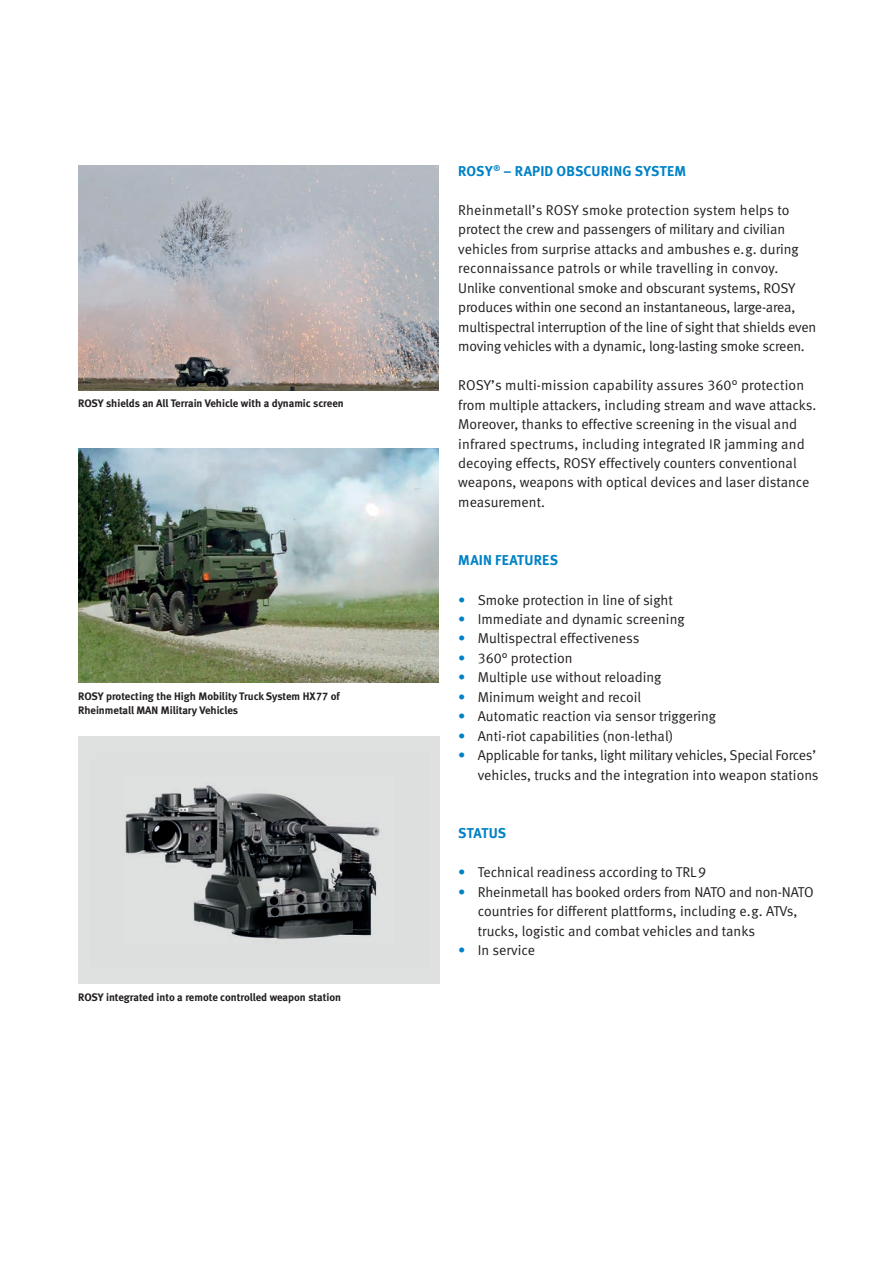
<style>
.page{position:relative;width:893px;height:1263px;background:#fff}
.page>*{position:absolute;margin:0;border:0;box-sizing:border-box;transform-origin:0 0}
.t1{font:14.25px/19.5px "Meta Normal LF";color:#231f20}
.t2{font:14.25px "Meta Bold LF";letter-spacing:.01em;color:#0082c7}
.t3{font:10.8px/14.7px "Meta Bold LF";color:#231f20}
.s1{color:#0082c7}
</style>
<div class="page">
<img style="left:78px;top:166px;width:361px;height:224px">
<img style="left:78px;top:448px;width:361px;height:235px">
<img style="left:78px;top:736px;width:362px;height:248px">
<p class="t3" style="left:78px;top:396px;width:267px">ROSY shields an All Terrain Vehicle with a dynamic screen</p>
<p class="t3" style="left:78px;top:688px;width:263px">ROSY protecting the High Mobility Truck System HX77 of<br>Rheinmetall MAN Military Vehicles</p>
<p class="t3" style="left:78px;top:989px;width:265px">ROSY integrated into a remote controlled weapon station</p>
<p class="t2" style="left:458px;top:162px;width:229px">ROSY<sup>®</sup> – RAPID OBSCURING SYSTEM</p>
<p class="t1" style="left:458px;top:200px;width:359px">Rheinmetall’s ROSY smoke protection system helps to protect the crew and passengers of military and civilian vehicles from surprise attacks and ambushes e.g. during reconnaissance patrols or while travelling in convoy.<br>Unlike conventional smoke and obscurant systems, ROSY produces within one second an instantaneous, large-area, multispectral interruption of the line of sight that shields even moving vehicles with a dynamic, long-lasting smoke screen.</p>
<p class="t1" style="left:458px;top:375px;width:360px">ROSY’s multi-mission capability assures 360° protection from multiple attackers, including stream and wave attacks.<br>Moreover, thanks to effective screening in the visual and infrared spectrums, including integrated IR jamming and decoying effects, ROSY effectively counters conventional weapons, weapons with optical devices and laser distance measurement.</p>
<p class="t2" style="left:458px;top:552px;width:101px">MAIN FEATURES</p>
<p class="t1" style="left:458px;top:590px;width:216px"><span class="s1">•</span> Smoke protection in line of sight</p>
<p class="t1" style="left:458px;top:609px;width:228px"><span class="s1">•</span> Immediate and dynamic screening</p>
<p class="t1" style="left:458px;top:629px;width:183px"><span class="s1">•</span> Multispectral effectiveness</p>
<p class="t1" style="left:458px;top:648px;width:116px"><span class="s1">•</span> 360° protection</p>
<p class="t1" style="left:458px;top:668px;width:204px"><span class="s1">•</span> Multiple use without reloading</p>
<p class="t1" style="left:458px;top:687px;width:184px"><span class="s1">•</span> Minimum weight and recoil</p>
<p class="t1" style="left:458px;top:707px;width:259px"><span class="s1">•</span> Automatic reaction via sensor triggering</p>
<p class="t1" style="left:458px;top:726px;width:216px"><span class="s1">•</span> Anti-riot capabilities (non-lethal)</p>
<p class="t1" style="left:458px;top:746px;width:362px;text-align:right"><span class="s1">•</span> Applicable for tanks, light military vehicles, Special Forces’ vehicles, trucks and the integration into weapon stations</p>
<p class="t2" style="left:458px;top:825px;width:49px">STATUS</p>
<p class="t1" style="left:458px;top:863px;width:249px"><span class="s1">•</span> Technical readiness according to TRL9</p>
<p class="t1" style="left:478px;top:882px;width:337px;text-indent:-19px"><span class="s1">•</span> Rheinmetall has booked orders from NATO and non-NATO countries for different plattforms, including e.g. ATVs, trucks, logistic and combat vehicles and tanks</p>
<p class="t1" style="left:458px;top:940px;width:78px"><span class="s1">•</span> In service</p>
</div>
